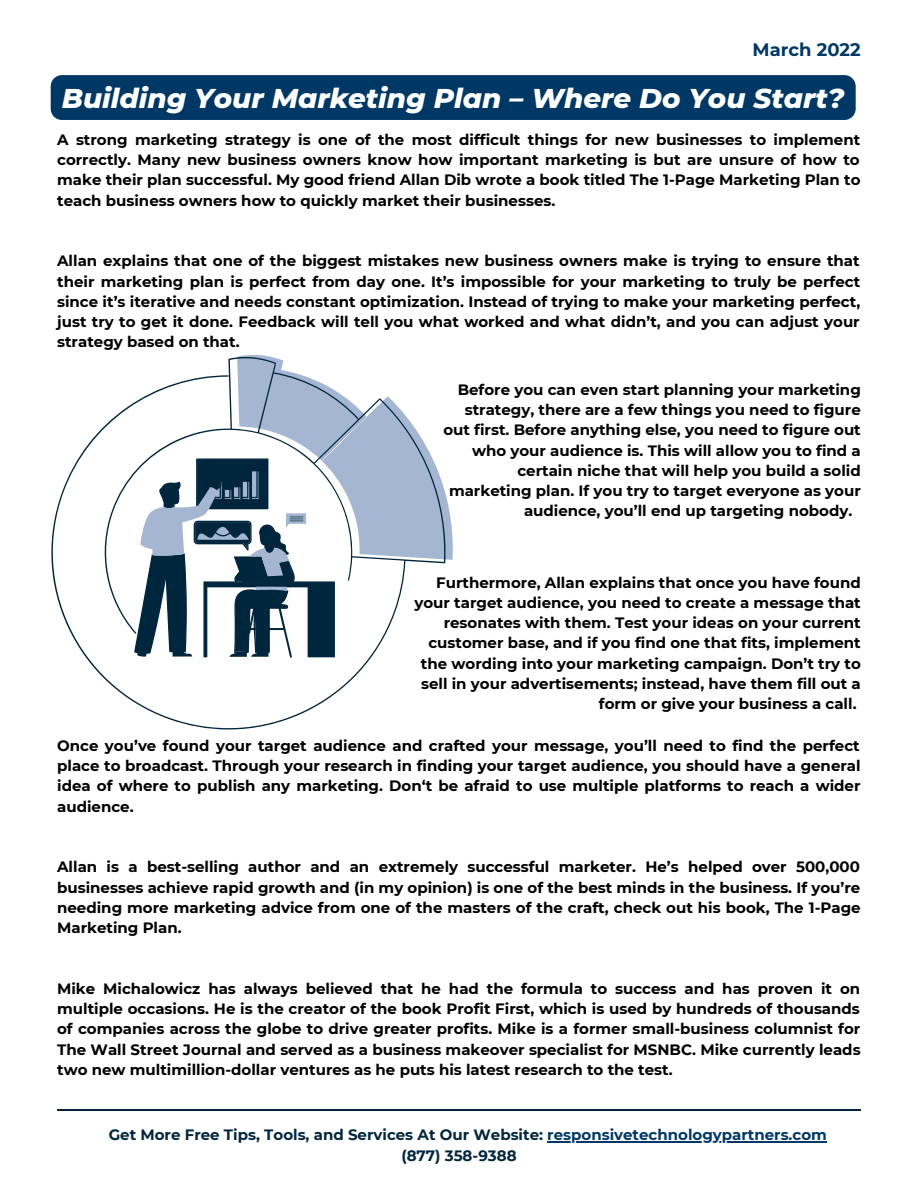
<style>
.page{position:relative;width:918px;height:1188px;background:#fff}
.page>*{position:absolute;margin:0;border:0;box-sizing:border-box;transform-origin:0 0}
.t1{font:italic 800 27.75px "Montserrat";color:#fff}
.t2{font:700 18px "Montserrat";color:#003865}
.t3{font:700 15px/20.2px "Montserrat";color:#000;text-align:justify}
.t4{font:700 15px "Montserrat";color:#00263e}
.s1{color:#003865}
</style>
<div class="page">
<hr style="left:57px;top:1110px;width:803px;height:1px;background:#00263e">
<svg style="left:237px;top:355px;width:216px;height:205px"></svg>
<svg style="left:51px;top:357px;width:395px;height:372px"></svg>
<svg style="left:135px;top:458px;width:199px;height:200px"></svg>
<hr style="left:547px;top:1141px;width:280px;height:2px;background:#003865">
<div style="left:51px;top:75px;width:805px;height:45px;background:#003865"></div>
<p class="t2" style="left:753px;top:39px;width:110px">March 2022</p>
<p class="t1" style="left:62px;top:81px;width:784px">Building Your Marketing Plan – Where Do You Start?</p>
<p class="t3" style="left:57px;top:129px;width:805px">A strong marketing strategy is one of the most difficult things for new businesses to implement correctly. Many new business owners know how important marketing is but are unsure of how to make their plan successful. My good friend Allan Dib wrote a book titled The 1-Page Marketing Plan to teach business owners how to quickly market their businesses.</p>
<p class="t3" style="left:57px;top:251px;width:805px">Allan explains that one of the biggest mistakes new business owners make is trying to ensure that their marketing plan is perfect from day one. It’s impossible for your marketing to truly be perfect since it’s iterative and needs constant optimization. Instead of trying to make your marketing perfect, just try to get it done. Feedback will tell you what worked and what didn’t, and you can adjust your strategy based on that.</p>
<p class="t3" style="left:458px;top:379px;width:405px">Before you can even start planning your marketing</p>
<p class="t3" style="left:465px;top:400px;width:398px">strategy, there are a few things you need to figure</p>
<p class="t3" style="left:443px;top:420px;width:419px">out first. Before anything else, you need to figure out</p>
<p class="t3" style="left:472px;top:440px;width:390px">who your audience is. This will allow you to find a</p>
<p class="t3" style="left:517px;top:460px;width:345px">certain niche that will help you build a solid</p>
<p class="t3" style="left:449px;top:481px;width:413px">marketing plan. If you try to target everyone as your</p>
<p class="t3" style="left:524px;top:501px;width:330px">audience, you’ll end up targeting nobody.</p>
<p class="t3" style="left:415px;top:572px;width:448px;text-align:right">Furthermore, Allan explains that once you have found your target audience, you need to create a message that resonates with them. Test your ideas on your current customer base, and if you find one that fits, implement the wording into your marketing campaign. Don’t try to sell in your advertisements; instead, have them fill out a form or give your business a call.</p>
<p class="t3" style="left:57px;top:735px;width:805px">Once you’ve found your target audience and crafted your message, you’ll need to find the perfect place to broadcast. Through your research in finding your target audience, you should have a general idea of where to publish any marketing. Don‘t be afraid to use multiple platforms to reach a wider audience.</p>
<p class="t3" style="left:57px;top:857px;width:805px">Allan is a best-selling author and an extremely successful marketer. He’s helped over 500,000 businesses achieve rapid growth and (in my opinion) is one of the best minds in the business. If you’re needing more marketing advice from one of the masters of the craft, check out his book, The 1-Page Marketing Plan.</p>
<p class="t3" style="left:57px;top:978px;width:805px">Mike Michalowicz has always believed that he had the formula to success and has proven it on multiple occasions. He is the creator of the book Profit First, which is used by hundreds of thousands of companies across the globe to drive greater profits. Mike is a former small-business columnist for The Wall Street Journal and served as a business makeover specialist for MSNBC. Mike currently leads two new multimillion-dollar ventures as he puts his latest research to the test.</p>
<p class="t4" style="left:109px;top:1126px;width:720px">Get More Free Tips, Tools, and Services At Our Website: <span class="s1">responsivetechnologypartners.com</span></p>
<p class="t4" style="left:401px;top:1146px;width:117px">(877) 358-9388</p>
</div>
